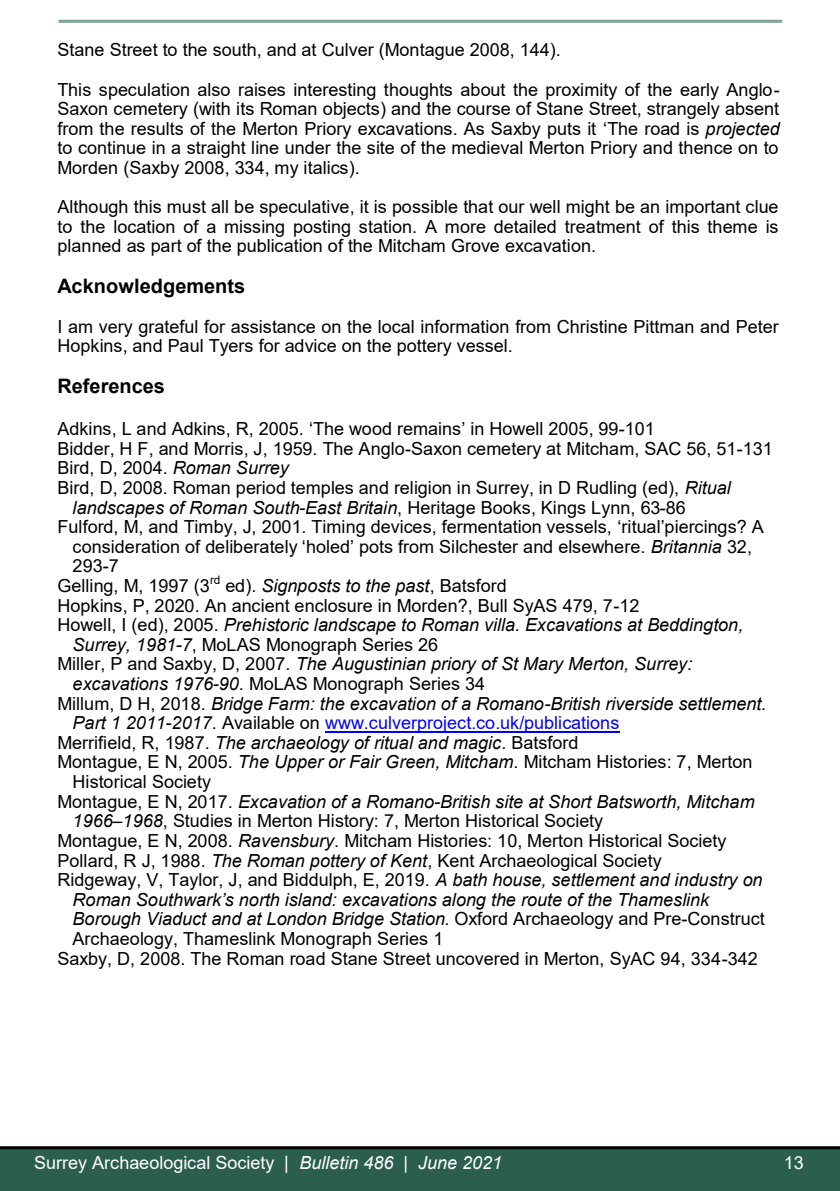
<style>
.page{position:relative;width:840px;height:1191px;background:#fff}
.page>*{position:absolute;margin:0;border:0;box-sizing:border-box;transform-origin:0 0}
.t1{font:700 20px "Arial";color:#000}
.t2{font:18px/19.6px "Arial";letter-spacing:.005em;color:#000}
.t3{font:italic 18px "Arial";letter-spacing:.005em;color:#000}
.t4{font:18px "Arial";letter-spacing:.005em;color:#00f}
.t5{font:18px "Arial";letter-spacing:.005em;color:#fff}
.t6{font:11.8px "Arial";color:#000}
.s1{font-style:italic}
.s2{font-style:normal}
.s3{font-style:italic;color:#000}
.s4{color:#000}
</style>
<div class="page">
<div style="left:0;top:1148px;width:839px;height:43px;background:#2b5e4f"></div>
<hr style="left:0;top:1146px;width:839px;height:3px;background:#000">
<hr style="left:59px;top:20px;width:722px;height:3px;background:#7ca295">
<hr style="left:325px;top:731px;width:294px;height:1px;background:#00f">
<p class="t2" style="left:57px;top:30px;width:723px;line-height:39.2px">Stane Street to the south, and at Culver (Montague 2008, 144).<br>This speculation also raises interesting thoughts about the proximity of the early Anglo-</p>
<p class="t2" style="left:57px;top:99px;width:723px;text-align:justify">Saxon cemetery (with its Roman objects) and the course of Stane Street, strangely absent from the results of the Merton Priory excavations. As Saxby puts it ‘The road is <span class="s1">projected </span>to continue in a straight line under the site of the medieval Merton Priory and thence on to Morden (Saxby 2008, 334, my italics).</p>
<p class="t2" style="left:57px;top:197px;width:722px;text-align:justify">Although this must all be speculative, it is possible that our well might be an important clue to the location of a missing posting station. A more detailed treatment of this theme is planned as part of the publication of the Mitcham Grove excavation.</p>
<p class="t1" style="left:57px;top:272px;width:189px">Acknowledgements</p>
<p class="t2" style="left:57px;top:316px;width:722px">I am very grateful for assistance on the local information from Christine Pittman and Peter<br>Hopkins, and Paul Tyers for advice on the pottery vessel.</p>
<p class="t1" style="left:57px;top:372px;width:109px">References</p>
<p class="t2" style="left:57px;top:419px;width:598px">Adkins, L and Adkins, R, 2005. ‘The wood remains’ in Howell 2005, 99-101</p>
<p class="t2" style="left:57px;top:438px;width:716px">Bidder, H F, and Morris, J, 1959. The Anglo-Saxon cemetery at Mitcham, SAC 56, 51-131</p>
<p class="t2" style="left:57px;top:458px;width:233px">Bird, D, 2004. <span class="s1">Roman Surrey</span></p>
<p class="t2" style="left:57px;top:478px;width:674px">Bird, D, 2008. Roman period temples and religion in Surrey, in D Rudling (ed), <span class="s1">Ritual</span></p>
<p class="t3" style="left:73px;top:495px;width:614px">landscapes of Roman South-East Britain<span class="s2">, Heritage Books, Kings Lynn, 63-86</span></p>
<p class="t2" style="left:57px;top:517px;width:707px">Fulford, M, and Timby, J, 2001. Timing devices, fermentation vessels, ‘ritual’piercings? A</p>
<p class="t2" style="left:73px;top:537px;width:680px">consideration of deliberately ‘holed’ pots from Silchester and elsewhere. <span class="s1">Britannia</span> 32,</p>
<p class="t2" style="left:73px;top:556px;width:48px">293-7</p>
<p class="t2" style="left:57px;top:576px;width:154px">Gelling, M, 1997 (3</p>
<p class="t6" style="left:210px;top:571px;width:12px">rd</p>
<p class="t3" style="left:225px;top:574px;width:283px"><span class="s2">ed).</span> Signposts to the past<span class="s2">, Batsford</span></p>
<p class="t2" style="left:57px;top:595px;width:583px">Hopkins, P, 2020. An ancient enclosure in Morden?, Bull SyAS 479, 7-12</p>
<p class="t3" style="left:57px;top:613px;width:687px"><span class="s2">Howell, I (ed), 2005.</span> Prehistoric landscape to Roman villa. Excavations at Beddington,</p>
<p class="t2" style="left:72px;top:634px;width:367px"><span class="s1">Surrey, 1981-7</span>, MoLAS Monograph Series 26</p>
<p class="t3" style="left:57px;top:652px;width:636px"><span class="s2">Miller, P and Saxby, D, 2007.</span> The Augustinian priory of St Mary Merton, Surrey:</p>
<p class="t2" style="left:72px;top:674px;width:414px"><span class="s1">excavations 1976-90</span>. MoLAS Monograph Series 34</p>
<p class="t3" style="left:57px;top:692px;width:710px"><span class="s2">Millum, D H, 2018.</span> Bridge Farm: the excavation of a Romano-British riverside settlement.</p>
<p class="t4" style="left:73px;top:710px;width:548px"><span class="s3">Part 1 2011-2017</span><span class="s4">. Available on</span> www.culverproject.co.uk/publications</p>
<p class="t3" style="left:57px;top:731px;width:522px"><span class="s2">Merrifield, R, 1987.</span> The archaeology of ritual and magic<span class="s2">. Batsford</span></p>
<p class="t2" style="left:57px;top:752px;width:696px">Montague, E N, 2005. <span class="s1">The Upper or Fair Green, Mitcham</span>. Mitcham Histories: 7, Merton</p>
<p class="t2" style="left:73px;top:772px;width:140px">Historical Society</p>
<p class="t3" style="left:57px;top:789px;width:698px"><span class="s2">Montague, E N, 2017.</span> Excavation of a Romano-British site at Short Batsworth, Mitcham</p>
<p class="t2" style="left:73px;top:811px;width:532px"><span class="s1">1966–1968</span>, Studies in Merton History: 7, Merton Historical Society</p>
<p class="t2" style="left:57px;top:830px;width:670px">Montague, E N, 2008. <span class="s1">Ravensbury</span>. Mitcham Histories: 10, Merton Historical Society</p>
<p class="t2" style="left:57px;top:850px;width:605px">Pollard, R J, 1988. <span class="s1">The Roman pottery of Kent</span>, Kent Archaeological Society</p>
<p class="t2" style="left:57px;top:869px;width:706px">Ridgeway, V, Taylor, J, and Biddulph, E, 2019. <span class="s1">A bath house, settlement and industry on</span></p>
<p class="t3" style="left:72px;top:887px;width:637px">Roman Southwark’s north island: excavations along the route of the Thameslink</p>
<p class="t3" style="left:72px;top:907px;width:693px">Borough Viaduct and at London Bridge Station<span class="s2">. Oxford Archaeology and Pre-Construct</span></p>
<p class="t2" style="left:72px;top:928px;width:372px">Archaeology, Thameslink Monograph Series 1</p>
<p class="t2" style="left:57px;top:948px;width:701px">Saxby, D, 2008. The Roman road Stane Street uncovered in Merton, SyAC 94, 334-342</p>
<p class="t5" style="left:34px;top:1150px;width:469px">Surrey Archaeological Society | <span class="s1">Bulletin 486 | June 2021</span></p>
<p class="t5" style="left:783px;top:1150px;width:22px">13</p>
</div>
